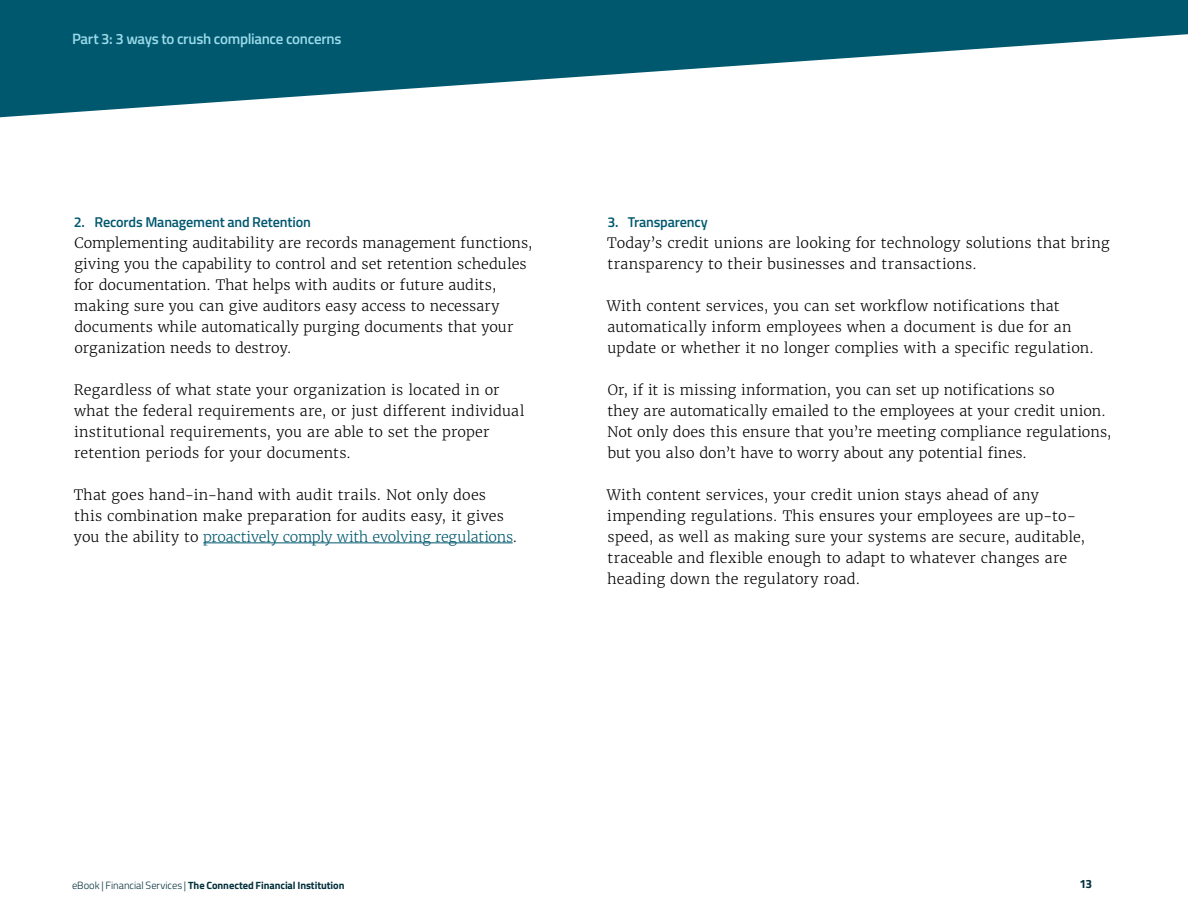
<style>
.page{position:relative;width:1188px;height:918px;background:#fff}
.page>*{position:absolute;margin:0;border:0;box-sizing:border-box;transform-origin:0 0}
.t1{font:600 15px "Titillium";letter-spacing:-.02em;color:#9bdae9}
.t2{font:300 14.25px/21px "Merriweather ST";letter-spacing:.005em;color:#000}
.t3{font:600 14.25px "Titillium";letter-spacing:-.01em;color:#00586f}
.t4{font:700 12px "Titillium";color:#002f3b}
.t5{font:700 10.5px "Titillium";letter-spacing:-.01em;color:#002f3b}
.s1{color:#00586f}
.s2{font-weight:300}
</style>
<div class="page">
<svg style="left:0;top:0;width:1188px;height:117px;fill:#00586f"></svg>
<hr style="left:203px;top:543px;width:310px;height:1px;background:#00586f">
<p class="t1" style="left:72px;top:27px;width:271px">Part 3: 3 ways to crush compliance concerns</p>
<p class="t3" style="left:74px;top:211px;width:239px">2. Records Management and Retention</p>
<p class="t2" style="left:74px;top:232px;width:460px">Complementing auditability are records management functions, giving you the capability to control and set retention schedules for documentation. That helps with audits or future audits, making sure you can give auditors easy access to necessary documents while automatically purging documents that your organization needs to destroy.</p>
<p class="t2" style="left:74px;top:379px;width:452px">Regardless of what state your organization is located in or what the federal requirements are, or just different individual institutional requirements, you are able to set the proper retention periods for your documents.</p>
<p class="t2" style="left:74px;top:484px;width:445px">That goes hand-in-hand with audit trails. Not only does this combination make preparation for audits easy, it gives you the ability to <span class="s1">proactively comply with evolving regulations</span>.</p>
<p class="t3" style="left:607px;top:211px;width:102px">3. Transparency</p>
<p class="t2" style="left:607px;top:232px;width:504px">Today’s credit unions are looking for technology solutions that bring transparency to their businesses and transactions.</p>
<p class="t2" style="left:607px;top:295px;width:489px">With content services, you can set workflow notifications that automatically inform employees when a document is due for an update or whether it no longer complies with a specific regulation.</p>
<p class="t2" style="left:607px;top:379px;width:506px">Or, if it is missing information, you can set up notifications so<br>they are automatically emailed to the employees at your credit union.<br>Not only does this ensure that you’re meeting compliance regulations, but you also don’t have to worry about any potential fines.</p>
<p class="t2" style="left:607px;top:484px;width:480px">With content services, your credit union stays ahead of any impending regulations. This ensures your employees are up-to&shy;speed, as well as making sure your systems are secure, auditable, traceable and flexible enough to adapt to whatever changes are heading down the regulatory road.</p>
<p class="t5" style="left:72px;top:877px;width:274px"><span class="s2">eBook | Financial Services |</span> The Connected Financial Institution</p>
<p class="t4" style="left:1079px;top:875px;width:14px">13</p>
</div>
